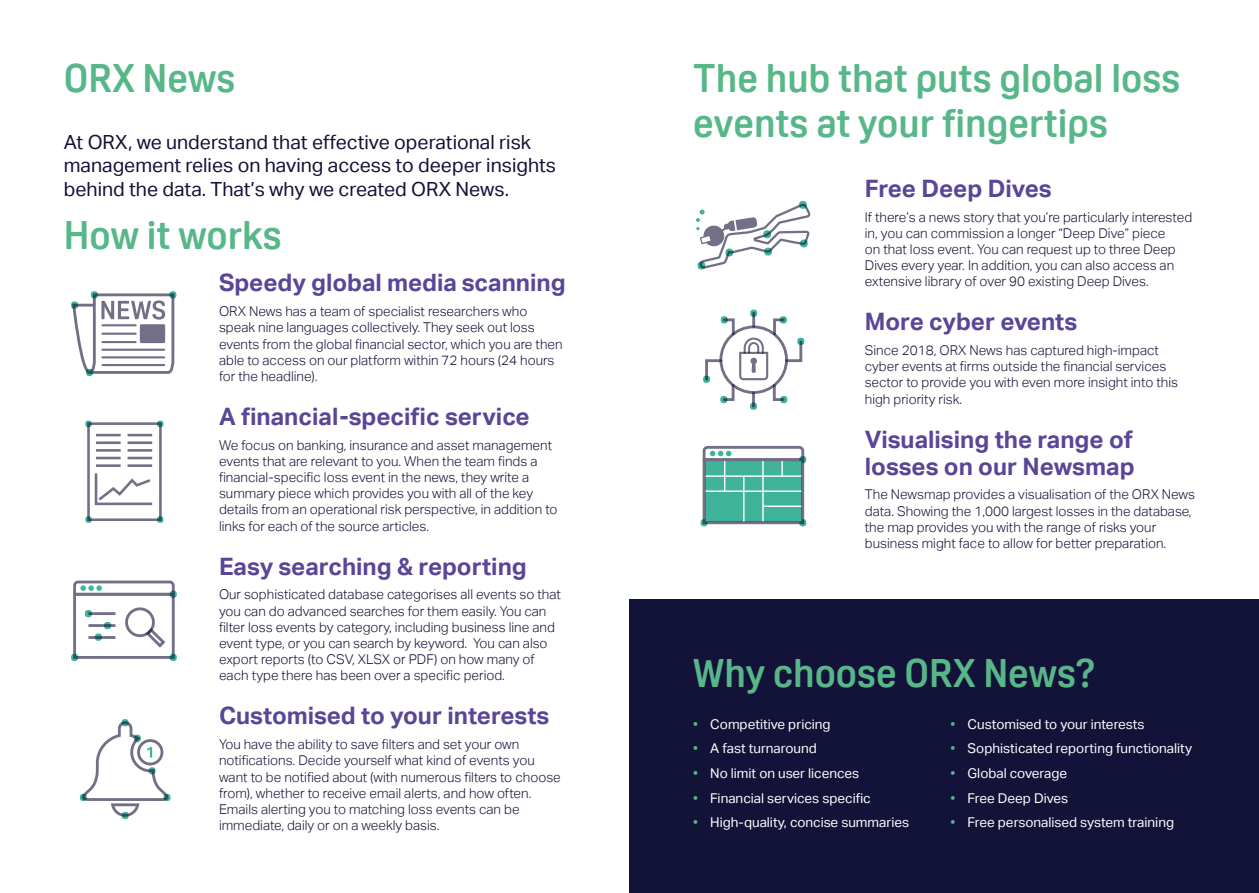
<style>
.page{position:relative;width:1259px;height:893px;background:#fff}
.page>*{position:absolute;margin:0;border:0;box-sizing:border-box;transform-origin:0 0}
.t1{font:700 39px/45px "Oscine";color:#57b789}
.t2{font:700 24px/27px "Aktiv Grotesk";color:#5a4696}
.t3{font:19.5px/23.4px "Aktiv Grotesk";color:#131238}
.t4{font:300 13.5px/16.2px "Aktiv Grotesk";color:#131238}
.t5{font:13.5px "Aktiv Grotesk";color:#fff}
.s1{color:#57b789}
</style>
<div class="page">
<div style="left:629px;top:600px;width:630px;height:293px;background:#131238"></div>
<svg style="left:71px;top:291px;width:105px;height:85px"></svg>
<svg style="left:157px;top:421px;width:6px;height:6px"></svg>
<svg style="left:85px;top:421px;width:7px;height:6px"></svg>
<svg style="left:157px;top:516px;width:6px;height:7px"></svg>
<svg style="left:85px;top:516px;width:7px;height:7px"></svg>
<hr style="left:96px;top:434px;width:25px;height:2px;background:#131238">
<hr style="left:96px;top:441px;width:25px;height:3px;background:#131238">
<hr style="left:96px;top:449px;width:25px;height:3px;background:#131238">
<hr style="left:96px;top:457px;width:25px;height:2px;background:#131238">
<hr style="left:96px;top:464px;width:25px;height:3px;background:#131238">
<hr style="left:128px;top:434px;width:24px;height:2px;background:#131238">
<hr style="left:128px;top:441px;width:24px;height:3px;background:#131238">
<hr style="left:128px;top:449px;width:24px;height:3px;background:#131238">
<hr style="left:128px;top:457px;width:24px;height:2px;background:#131238">
<hr style="left:128px;top:464px;width:24px;height:3px;background:#131238">
<svg style="left:95px;top:473px;width:57px;height:32px"></svg>
<svg style="left:703px;top:310px;width:101px;height:100px"></svg>
<svg style="left:696px;top:201px;width:114px;height:68px"></svg>
<svg style="left:71px;top:654px;width:7px;height:7px"></svg>
<svg style="left:85px;top:610px;width:26px;height:31px"></svg>
<svg style="left:170px;top:654px;width:7px;height:7px"></svg>
<hr style="left:88px;top:612px;width:27px;height:3px;background:#131238">
<hr style="left:88px;top:624px;width:27px;height:3px;background:#131238">
<hr style="left:88px;top:636px;width:27px;height:3px;background:#131238">
<svg style="left:125px;top:607px;width:40px;height:41px"></svg>
<svg style="left:73px;top:581px;width:104px;height:17px"></svg>
<div style="left:705px;top:476px;width:19px;height:15px;background:#3fb498"></div>
<div style="left:705px;top:491px;width:19px;height:15px;background:#3fb498"></div>
<div style="left:705px;top:506px;width:19px;height:15px;background:#3fb498"></div>
<div style="left:724px;top:476px;width:20px;height:15px;background:#3fb498"></div>
<div style="left:724px;top:491px;width:20px;height:15px;background:#3fb498"></div>
<div style="left:724px;top:506px;width:20px;height:15px;background:#3fb498"></div>
<div style="left:744px;top:476px;width:19px;height:15px;background:#3fb498"></div>
<div style="left:744px;top:491px;width:19px;height:15px;background:#3fb498"></div>
<div style="left:744px;top:506px;width:19px;height:15px;background:#3fb498"></div>
<div style="left:763px;top:476px;width:19px;height:15px;background:#3fb498"></div>
<div style="left:763px;top:491px;width:19px;height:15px;background:#3fb498"></div>
<div style="left:763px;top:506px;width:19px;height:15px;background:#3fb498"></div>
<div style="left:782px;top:476px;width:19px;height:15px;background:#3fb498"></div>
<div style="left:782px;top:491px;width:19px;height:15px;background:#3fb498"></div>
<div style="left:782px;top:506px;width:19px;height:15px;background:#3fb498"></div>
<svg style="left:700px;top:519px;width:7px;height:7px"></svg>
<svg style="left:799px;top:519px;width:7px;height:7px"></svg>
<hr style="left:705px;top:490px;width:96px;height:2px;background:#fff">
<hr style="left:705px;top:475px;width:96px;height:2px;background:#fff">
<hr style="left:763px;top:506px;width:38px;height:1px;background:#fff">
<hr style="left:743px;top:476px;width:1px;height:45px;background:#fff">
<hr style="left:724px;top:461px;width:1px;height:30px;background:#fff">
<svg style="left:702px;top:446px;width:104px;height:30px"></svg>
<hr style="left:762px;top:461px;width:1px;height:60px;background:#fff">
<svg style="left:80px;top:719px;width:90px;height:100px"></svg>
<h1 class="t1" style="left:64px;top:55px;width:173px">ORX News</h1>
<h3 class="t3" style="left:64px;top:131px;width:494px">At ORX, we understand that effective operational risk management relies on having access to deeper insights behind the data. That’s why we created ORX News.</h3>
<h1 class="t1" style="left:64px;top:213px;width:220px">How it works</h1>
<h2 class="t2" style="left:219px;top:270px;width:348px">Speedy global media scanning</h2>
<p class="t4" style="left:219px;top:303px;width:345px">ORX News has a team of specialist researchers who speak nine languages collectively. They seek out loss events from the global financial sector, which you are then able to access on our platform within 72 hours (24 hours for the headline).</p>
<h2 class="t2" style="left:219px;top:403px;width:312px">A financial-specific service</h2>
<p class="t4" style="left:219px;top:437px;width:340px">We focus on banking, insurance and asset management events that are relevant to you. When the team finds a financial-specific loss event in the news, they write a summary piece which provides you with all of the key details from an operational risk perspective, in addition to links for each of the source articles.</p>
<h2 class="t2" style="left:219px;top:553px;width:309px">Easy searching &amp; reporting</h2>
<p class="t4" style="left:219px;top:587px;width:343px">Our sophisticated database categorises all events so that you can do advanced searches for them easily. You can filter loss events by category, including business line and event type, or you can search by keyword. You can also export reports (to CSV, XLSX or PDF) on how many of each type there has been over a specific period.</p>
<h2 class="t2" style="left:219px;top:703px;width:332px">Customised to your interests</h2>
<p class="t4" style="left:219px;top:736px;width:343px">You have the ability to save filters and set your own notifications. Decide yourself what kind of events you want to be notified about (with numerous filters to choose from), whether to receive email alerts, and how often.<br>Emails alerting you to matching loss events can be immediate, daily or on a weekly basis.</p>
<h1 class="t1" style="left:693px;top:55px;width:488px">The hub that puts global loss events at your fingertips</h1>
<h2 class="t2" style="left:865px;top:175px;width:188px">Free Deep Dives</h2>
<p class="t4" style="left:865px;top:209px;width:329px">If there’s a news story that you’re particularly interested in, you can commission a longer “Deep Dive” piece<br>on that loss event. You can request up to three Deep Dives every year. In addition, you can also access an extensive library of over 90 existing Deep Dives.</p>
<h2 class="t2" style="left:865px;top:309px;width:214px">More cyber events</h2>
<p class="t4" style="left:865px;top:342px;width:315px">Since 2018, ORX News has captured high-impact cyber events at firms outside the financial services sector to provide you with even more insight into this high priority risk.</p>
<h2 class="t2" style="left:865px;top:426px;width:271px">Visualising the range of losses on our Newsmap</h2>
<p class="t4" style="left:865px;top:487px;width:332px">The Newsmap provides a visualisation of the ORX News data. Showing the 1,000 largest losses in the database, the map provides you with the range of risks your business might face to allow for better preparation.</p>
<h1 class="t1" style="left:693px;top:651px;width:404px">Why choose ORX News?</h1>
<p class="t5" style="left:693px;top:716px;width:139px"><span class="s1">•</span> Competitive pricing</p>
<p class="t5" style="left:693px;top:741px;width:125px"><span class="s1">•</span> A fast turnaround</p>
<p class="t5" style="left:693px;top:765px;width:167px"><span class="s1">•</span> No limit on user licences</p>
<p class="t5" style="left:693px;top:790px;width:179px"><span class="s1">•</span> Financial services specific</p>
<p class="t5" style="left:693px;top:815px;width:217px"><span class="s1">•</span> High-quality, concise summaries</p>
<p class="t5" style="left:950px;top:716px;width:196px"><span class="s1">•</span> Customised to your interests</p>
<p class="t5" style="left:950px;top:741px;width:243px"><span class="s1">•</span> Sophisticated reporting functionality</p>
<p class="t5" style="left:950px;top:765px;width:118px"><span class="s1">•</span> Global coverage</p>
<p class="t5" style="left:950px;top:790px;width:119px"><span class="s1">•</span> Free Deep Dives</p>
<p class="t5" style="left:950px;top:815px;width:225px"><span class="s1">•</span> Free personalised system training</p>
</div>
